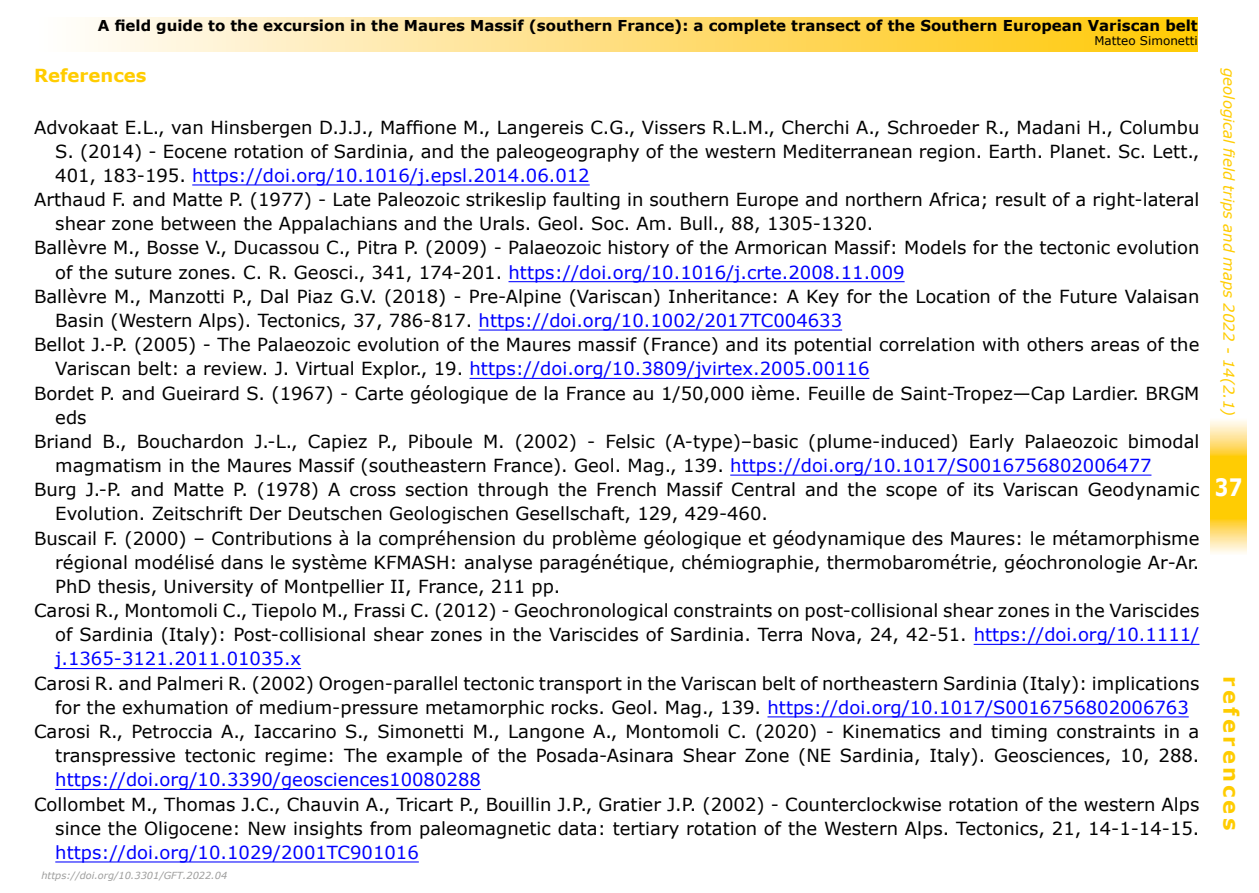
<style>
.page{position:relative;width:1259px;height:893px;background:#fff}
.page>*{position:absolute;margin:0;border:0;box-sizing:border-box;transform-origin:0 0}
.t1{font:700 24px "Verdana";color:#fff;scale:.8 1}
.t2{font:700 21px "Verdana";letter-spacing:.15em;color:#fc0}
.t3{font:18px/24.2px "Verdana";color:#000;text-align:right}
.t4{font:18px "Verdana";color:#00f}
.t5{font:700 18px "Verdana";color:#fc0}
.t6{font:700 15px "Verdana";color:#000}
.t7{font:italic 15px "Verdana";color:#fc0}
.t8{font:12px "Verdana";color:#000}
.t9{font:italic 9.75px "Verdana";color:#9d9d9c}
.s1{color:#000}
.s2{color:#00f}
</style>
<div class="page">
<svg style="left:1210px;top:420px;width:37px;height:134px"></svg>
<div style="left:34px;top:17px;width:1163px;height:34px;background:linear-gradient(to right,#fffbfe,#ffc603)"></div>
<hr style="left:192px;top:184px;width:398px;height:1px;background:#00f">
<hr style="left:508px;top:281px;width:396px;height:1px;background:#00f">
<hr style="left:478px;top:329px;width:364px;height:2px;background:#00f">
<hr style="left:469px;top:378px;width:400px;height:1px;background:#00f">
<hr style="left:730px;top:475px;width:421px;height:1px;background:#00f">
<hr style="left:973px;top:644px;width:226px;height:1px;background:#00f">
<hr style="left:55px;top:668px;width:246px;height:1px;background:#00f">
<hr style="left:767px;top:716px;width:421px;height:1px;background:#00f">
<hr style="left:55px;top:789px;width:426px;height:1px;background:#00f">
<hr style="left:55px;top:861px;width:364px;height:1px;background:#00f">
<p class="t6" style="left:98px;top:15px;width:1101px">A field guide to the excursion in the Maures Massif (southern France): a complete transect of the Southern European Variscan belt</p>
<p class="t8" style="left:1094px;top:33px;width:105px">Matteo Simonetti</p>
<p class="t5" style="left:34px;top:64px;width:114px">References</p>
<p class="t3" style="left:34px;top:115px;width:1167px">Advokaat E.L., van Hinsbergen D.J.J., Maffione M., Langereis C.G., Vissers R.L.M., Cherchi A., Schroeder R., Madani H., Columbu</p>
<p class="t3" style="left:55px;top:139px;width:1145px">S. (2014) - Eocene rotation of Sardinia, and the paleogeography of the western Mediterranean region. Earth. Planet. Sc. Lett.,</p>
<p class="t4" style="left:55px;top:164px;width:536px"><span class="s1">401, 183-195.</span> https://doi.org/10.1016/j.epsl.2014.06.012</p>
<p class="t3" style="left:34px;top:188px;width:1167px">Arthaud F. and Matte P. (1977) - Late Paleozoic strikeslip faulting in southern Europe and northern Africa; result of a right-lateral</p>
<p class="t3" style="left:55px;top:212px;width:819px">shear zone between the Appalachians and the Urals. Geol. Soc. Am. Bull., 88, 1305-1320.</p>
<p class="t3" style="left:34px;top:236px;width:1167px">Ballèvre M., Bosse V., Ducassou C., Pitra P. (2009) - Palaeozoic history of the Armorican Massif: Models for the tectonic evolution</p>
<p class="t4" style="left:55px;top:261px;width:851px"><span class="s1">of the suture zones. C. R. Geosci., 341, 174-201.</span> https://doi.org/10.1016/j.crte.2008.11.009</p>
<p class="t3" style="left:34px;top:284px;width:1167px">Ballèvre M., Manzotti P., Dal Piaz G.V. (2018) - Pre-Alpine (Variscan) Inheritance: A Key for the Location of the Future Valaisan</p>
<p class="t3" style="left:55px;top:309px;width:788px">Basin (Western Alps). Tectonics, 37, 786-817. <span class="s2">https://doi.org/10.1002/2017TC004633</span></p>
<p class="t3" style="left:34px;top:333px;width:1167px">Bellot J.-P. (2005) - The Palaeozoic evolution of the Maures massif (France) and its potential correlation with others areas of the</p>
<p class="t4" style="left:55px;top:357px;width:815px"><span class="s1">Variscan belt: a review. J. Virtual Explor., 19.</span> https://doi.org/10.3809/jvirtex.2005.00116</p>
<p class="t3" style="left:34px;top:381px;width:1167px">Bordet P. and Gueirard S. (1967) - Carte géologique de la France au 1/50,000 ième. Feuille de Saint-Tropez—Cap Lardier. BRGM</p>
<p class="t3" style="left:55px;top:405px;width:33px">eds</p>
<p class="t3" style="left:34px;top:430px;width:1167px">Briand B., Bouchardon J.-L., Capiez P., Piboule M. (2002) - Felsic (A-type)–basic (plume-induced) Early Palaeozoic bimodal</p>
<p class="t3" style="left:55px;top:454px;width:1097px">magmatism in the Maures Massif (southeastern France). Geol. Mag., 139. <span class="s2">https://doi.org/10.1017/S0016756802006477</span></p>
<p class="t3" style="left:34px;top:478px;width:1167px">Burg J.-P. and Matte P. (1978) A cross section through the French Massif Central and the scope of its Variscan Geodynamic</p>
<p class="t3" style="left:55px;top:502px;width:714px">Evolution. Zeitschrift Der Deutschen Geologischen Gesellschaft, 129, 429-460.</p>
<p class="t3" style="left:34px;top:526px;width:1167px">Buscail F. (2000) – Contributions à la compréhension du problème géologique et géodynamique des Maures: le métamorphisme</p>
<p class="t3" style="left:55px;top:550px;width:1145px">régional modélisé dans le système KFMASH: analyse paragénétique, chémiographie, thermobarométrie, géochronologie Ar-Ar.</p>
<p class="t3" style="left:55px;top:575px;width:506px">PhD thesis, University of Montpellier II, France, 211 pp.</p>
<p class="t3" style="left:34px;top:599px;width:1167px">Carosi R., Montomoli C., Tiepolo M., Frassi C. (2012) - Geochronological constraints on post-collisional shear zones in the Variscides</p>
<p class="t3" style="left:55px;top:623px;width:1145px">of Sardinia (Italy): Post-collisional shear zones in the Variscides of Sardinia. Terra Nova, 24, 42-51. <span class="s2">https://doi.org/10.1111/</span></p>
<p class="t4" style="left:55px;top:647px;width:247px">j.1365-3121.2011.01035.x</p>
<p class="t3" style="left:34px;top:671px;width:1167px">Carosi R. and Palmeri R. (2002) Orogen-parallel tectonic transport in the Variscan belt of northeastern Sardinia (Italy): implications</p>
<p class="t3" style="left:55px;top:695px;width:1135px">for the exhumation of medium-pressure metamorphic rocks. Geol. Mag., 139. <span class="s2">https://doi.org/10.1017/S0016756802006763</span></p>
<p class="t3" style="left:34px;top:720px;width:1167px">Carosi R., Petroccia A., Iaccarino S., Simonetti M., Langone A., Montomoli C. (2020) - Kinematics and timing constraints in a</p>
<p class="t3" style="left:55px;top:744px;width:1145px">transpressive tectonic regime: The example of the Posada-Asinara Shear Zone (NE Sardinia, Italy). Geosciences, 10, 288.</p>
<p class="t4" style="left:55px;top:768px;width:427px">https://doi.org/10.3390/geosciences10080288</p>
<p class="t3" style="left:34px;top:792px;width:1167px">Collombet M., Thomas J.C., Chauvin A., Tricart P., Bouillin J.P., Gratier J.P. (2002) - Counterclockwise rotation of the western Alps since the Oligocene: New insights from paleomagnetic data: tertiary rotation of the Western Alps. Tectonics, 21, 14-1-14-15.</p>
<p class="t4" style="left:55px;top:841px;width:365px">https://doi.org/10.1029/2001TC901016</p>
<p class="t9" style="left:41px;top:870px;width:187px">https://doi.org/10.3301/GFT.2022.04</p>
<p class="t7" style="left:1238px;top:68px;width:350px;rotate:90deg">geological field trips and maps 2022 - 14(2.1)</p>
<h1 class="t1" style="left:1215px;top:471px;width:36px">37</h1>
<p class="t2" style="left:1244px;top:676px;width:155px;rotate:90deg">references</p>
</div>
